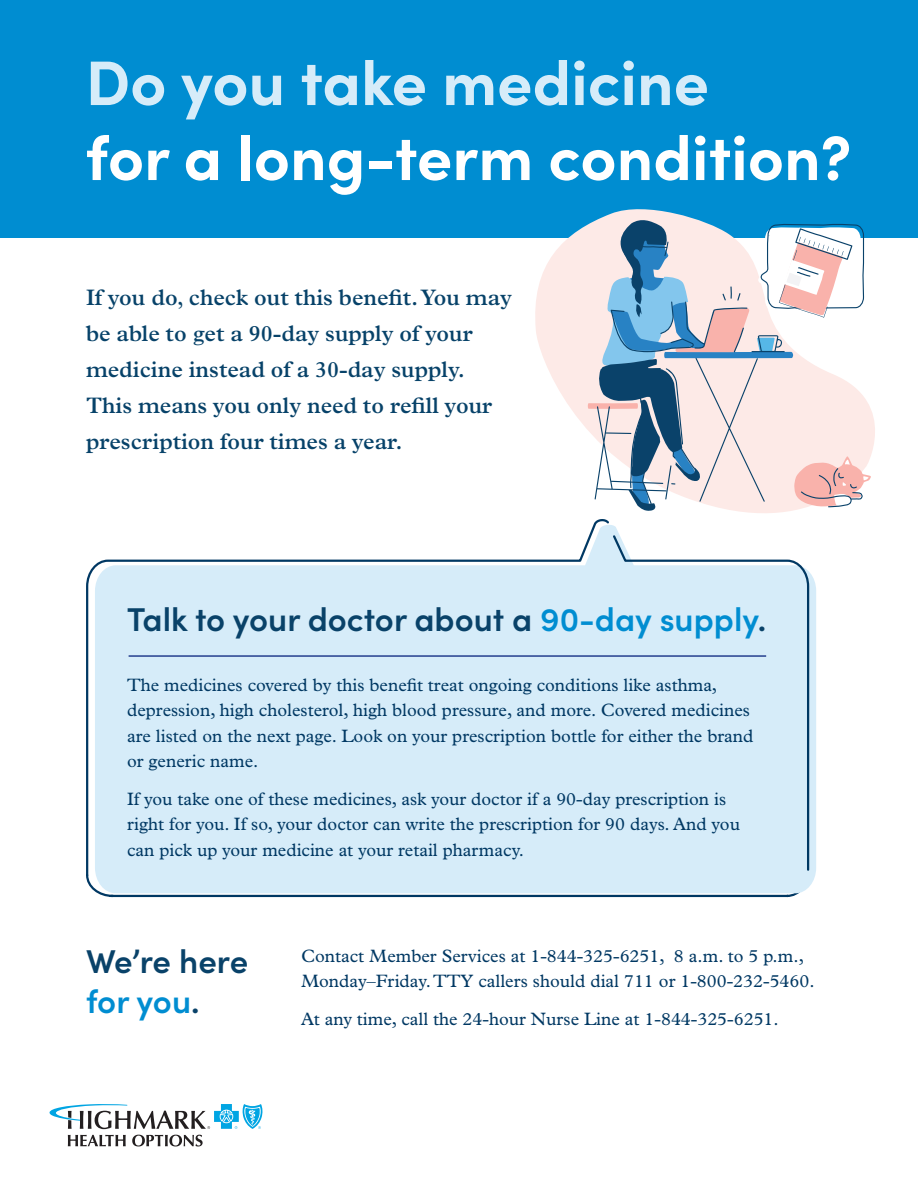
<style>
.page{position:relative;width:918px;height:1188px;background:#fff}
.page>*{position:absolute;margin:0;border:0;box-sizing:border-box;transform-origin:0 0}
.t1{font:700 63px "Sofia Pro";color:#fff}
.t2{font:700 63px "Sofia Pro";color:#d6ecf9}
.t3{font:600 33px "Sofia Pro";color:#094269}
.t4{font:600 33px "Sofia Pro";letter-spacing:-.005em;color:#008dd1}
.t5{font:600 22.5px/36px "Plantin MT Pro";color:#074269}
.t6{font:18px/25.5px "Plantin MT Pro";color:#003863}
.s1{color:#008dd1}
.s2{color:#094269}
</style>
<div class="page">
<div style="left:0;top:0;width:918px;height:238px;background:#008dd1"></div>
<svg style="left:86px;top:565px;width:713px;height:333px"></svg>
<div style="left:95px;top:544px;width:721px;height:349px;background:#d6ecf9"></div>
<svg style="left:611px;top:544px;width:199px;height:328px"></svg>
<hr style="left:129px;top:655px;width:637px;height:2px;background:#253f8e">
<svg style="left:49px;top:1104px;width:214px;height:25px"></svg>
<svg style="left:68px;top:1135px;width:58px;height:11px"></svg>
<svg style="left:132px;top:1135px;width:71px;height:11px"></svg>
<svg style="left:535px;top:209px;width:340px;height:335px"></svg>
<svg style="left:588px;top:217px;width:283px;height:294px"></svg>
<p class="t2" style="left:86px;top:34px;width:625px">Do you take medicine</p>
<p class="t1" style="left:86px;top:109px;width:767px">for a long-term condition?</p>
<p class="t5" style="left:86px;top:280px;width:427px">If you do, check out this benefit. You may be able to get a 90-day supply of your medicine instead of a 30-day supply.<br>This means you only need to refill your prescription four times a year.</p>
<p class="t3" style="left:127px;top:595px;width:641px">Talk to your doctor about a <span class="s1">90-day supply</span>.</p>
<p class="t6" style="left:127px;top:672px;width:628px">The medicines covered by this benefit treat ongoing conditions like asthma, depression, high cholesterol, high blood pressure, and more. Covered medicines are listed on the next page. Look on your prescription bottle for either the brand or generic name.</p>
<p class="t6" style="left:127px;top:786px;width:614px">If you take one of these medicines, ask your doctor if a 90-day prescription is right for you. If so, your doctor can write the prescription for 90 days. And you can pick up your medicine at your retail pharmacy.</p>
<p class="t3" style="left:86px;top:937px;width:164px">We’re here</p>
<p class="t4" style="left:86px;top:976px;width:115px">for you<span class="s2">.</span></p>
<p class="t6" style="left:301px;top:943px;width:515px">Contact Member Services at 1-844-325-6251, 8 a.m. to 5 p.m.,<br>Monday–Friday. TTY callers should dial 711 or 1-800-232-5460.</p>
<p class="t6" style="left:301px;top:1006px;width:479px">At any time, call the 24-hour Nurse Line at 1-844-325-6251.</p>
</div>
